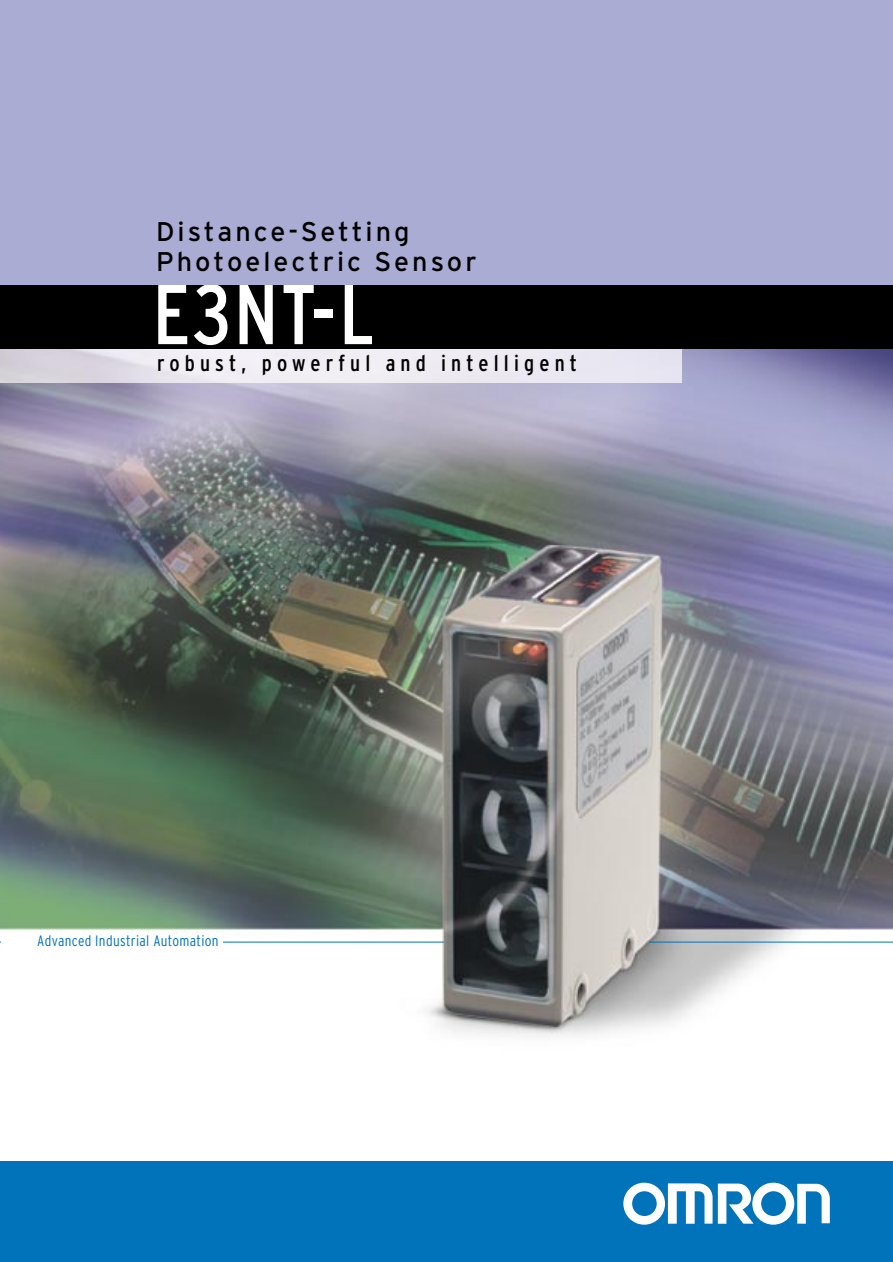
<style>
.page{position:relative;width:893px;height:1262px;background:#fff}
.page>*{position:absolute;margin:0;border:0;box-sizing:border-box;transform-origin:0 0}
.t1{font:condensed 84.6px "Interstate";color:#fff}
.t2{font:27px/30px "Interstate";letter-spacing:.11em;color:#000}
.t3{font:condensed 22.5px "Interstate";letter-spacing:.23em;color:#000}
.t4{font:300 condensed 15px "Interstate";letter-spacing:.025em;color:#0073bb}
</style>
<div class="page">
<img style="left:1px;top:349px;width:891px;height:688px">
<img style="left:1px;top:349px;width:680px;height:34px">
<div style="left:1px;top:285px;width:891px;height:64px;background:#000"></div>
<div style="left:1px;top:0;width:891px;height:285px;background:#aaacd4"></div>
<hr style="left:649px;top:941px;width:243px;height:1px;background:#0073bb">
<hr style="left:0;top:941px;width:444px;height:1px;background:#0073bb">
<div style="left:1px;top:932px;width:221px;height:19px;background:#fff"></div>
<div style="left:0;top:1161px;width:892px;height:100px;background:#0073bb"></div>
<svg style="left:623px;top:1182px;width:206px;height:42px"></svg>
<p class="t2" style="left:156px;top:219px;width:322px">Distance-Setting<br>Photoelectric Sensor</p>
<h1 class="t1" style="left:152px;top:283px;width:223px">E3NT-L</h1>
<p class="t3" style="left:157px;top:355px;width:421px">robust, powerful and intelligent</p>
<p class="t4" style="left:37px;top:935px;width:183px">Advanced Industrial Automation</p>
</div>
